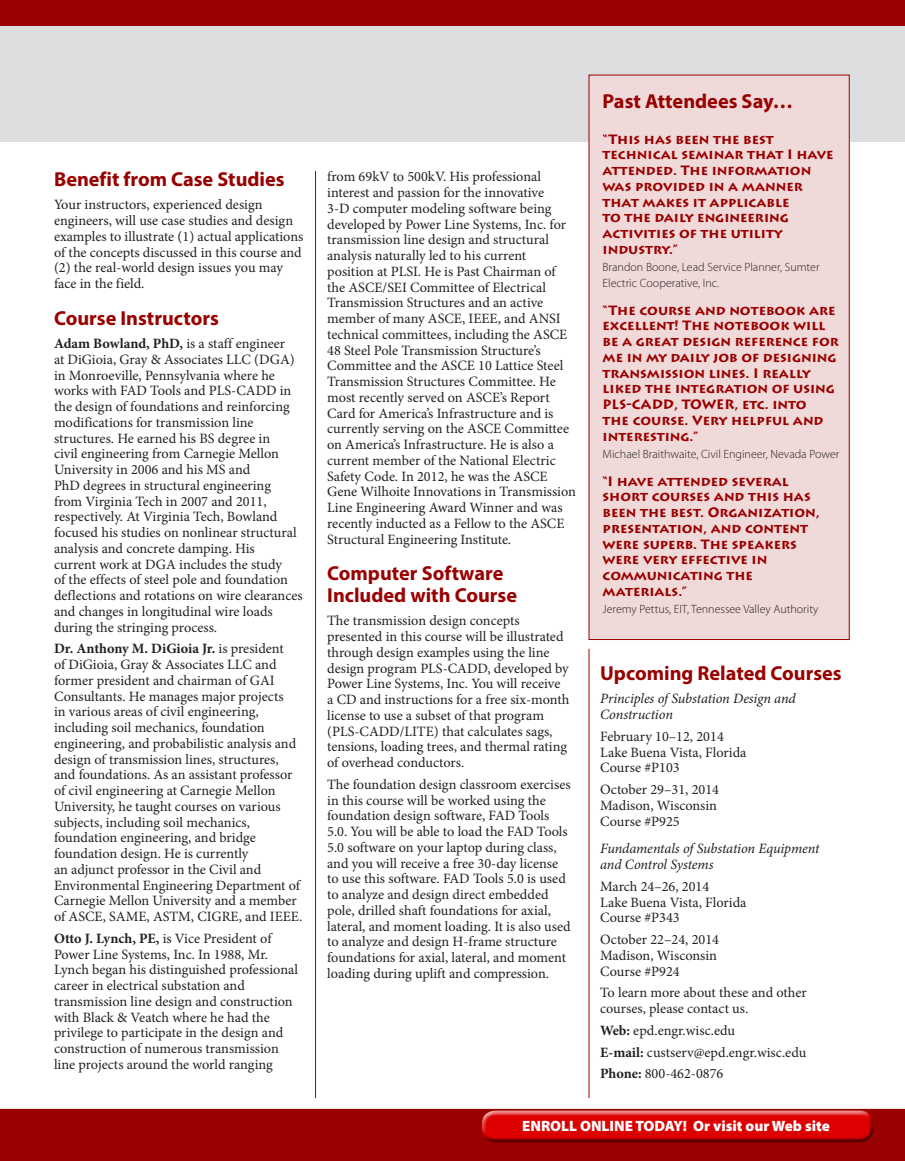
<style>
.page{position:relative;width:905px;height:1161px;background:#fff}
.page>*{position:absolute;margin:0;border:0;box-sizing:border-box;transform-origin:0 0}
._2c_subheads{font:700 20.25px/21.8px "Myriad Pro";color:#900}
.t1{font:900 16.5px "Myriad Pro";color:#fff;scale:.95 1}
.t2{font:900 15px "Myriad Pro";color:#fff}
._3_body{font:14.25px/15.8px "Minion Pro";color:#231f20}
._3_body-2{font:italic 14.25px/15.8px "Minion Pro";letter-spacing:-.01em;color:#231f20}
._8_quote{font:700 13.5px/15.8px "Lithos Pro";color:#900}
._8a_quotee{font:300 12px/15.8px "Myriad Pro";color:#231f20}
.s1{font-weight:700}
</style>
<div class="page">
<div style="left:0;top:26px;width:904px;height:116px;background:#dcdddf"></div>
<div style="left:0;top:0;width:904px;height:26px;background:#900"></div>
<div style="left:0;top:1109px;width:904px;height:52px;background:#900"></div>
<hr style="left:315px;top:171px;width:1px;height:927px;background:#900">
<hr style="left:588px;top:649px;width:1px;height:449px;background:#900">
<div style="left:589px;top:75px;width:260px;height:565px;background:#f0d9d9"></div>
<div style="left:476px;top:1106px;width:399px;height:32px;background:#fff;opacity:.75"></div>
<div style="left:480px;top:1114px;width:398px;height:33px;background:#231f20;opacity:.75"></div>
<p class="_2c_subheads" style="left:54px;top:168px;width:232px">Benefit from Case Studies</p>
<p class="_3_body" style="left:54px;top:197px;width:251px">Your instructors, experienced design engineers, will use case studies and design examples to illustrate (1) actual applications of the concepts discussed in this course and (2) the real-world design issues you may face in the field.</p>
<p class="_2c_subheads" style="left:54px;top:307px;width:166px">Course Instructors</p>
<p class="_3_body" style="left:54px;top:336px;width:250px"><span class="s1">Adam Bowland, PhD,</span> is a staff engineer<br>at DiGioia, Gray &amp; Associates LLC (DGA) in Monroeville, Pennsylvania where he works with FAD Tools and PLS-CADD in the design of foundations and reinforcing modifications for transmission line structures. He earned his BS degree in<br>civil engineering from Carnegie Mellon University in 2006 and his MS and<br>PhD degrees in structural engineering from Virginia Tech in 2007 and 2011, respectively. At Virginia Tech, Bowland focused his studies on nonlinear structural analysis and concrete damping. His<br>current work at DGA includes the study<br>of the effects of steel pole and foundation deflections and rotations on wire clearances and changes in longitudinal wire loads during the stringing process.</p>
<p class="_3_body" style="left:54px;top:641px;width:250px"><span class="s1">Dr. Anthony M. DiGioia Jr.</span> is president<br>of DiGioia, Gray &amp; Associates LLC and former president and chairman of GAI Consultants. He manages major projects<br>in various areas of civil engineering, including soil mechanics, foundation engineering, and probabilistic analysis and design of transmission lines, structures, and foundations. As an assistant professor of civil engineering at Carnegie Mellon University, he taught courses on various subjects, including soil mechanics, foundation engineering, and bridge foundation design. He is currently<br>an adjunct professor in the Civil and Environmental Engineering Department of Carnegie Mellon University and a member of ASCE, SAME, ASTM, CIGRE, and IEEE.</p>
<p class="_3_body" style="left:54px;top:931px;width:245px"><span class="s1">Otto J. Lynch, PE,</span> is Vice President of Power Line Systems, Inc. In 1988, Mr.<br>Lynch began his distinguished professional career in electrical substation and transmission line design and construction with Black &amp; Veatch where he had the privilege to participate in the design and construction of numerous transmission line projects around the world ranging</p>
<p class="_3_body" style="left:327px;top:169px;width:250px">from 69kV to 500kV. His professional interest and passion for the innovative<br>3-D computer modeling software being developed by Power Line Systems, Inc. for transmission line design and structural analysis naturally led to his current position at PLSI. He is Past Chairman of the ASCE/SEI Committee of Electrical Transmission Structures and an active member of many ASCE, IEEE, and ANSI technical committees, including the ASCE 48 Steel Pole Transmission Structure’s Committee and the ASCE 10 Lattice Steel Transmission Structures Committee. He most recently served on ASCE’s Report Card for America’s Infrastructure and is currently serving on the ASCE Committee on America’s Infrastructure. He is also a current member of the National Electric Safety Code. In 2012, he was the ASCE Gene Wilhoite Innovations in Transmission Line Engineering Award Winner and was recently inducted as a Fellow to the ASCE Structural Engineering Institute.</p>
<p class="_2c_subheads" style="left:327px;top:562px;width:191px">Computer Software<br>Included with Course</p>
<p class="_3_body" style="left:327px;top:613px;width:244px">The transmission design concepts presented in this course will be illustrated through design examples using the line design program PLS-CADD, developed by Power Line Systems, Inc. You will receive a CD and instructions for a free six-month license to use a subset of that program (PLS-CADD/LITE) that calculates sags, tensions, loading trees, and thermal rating of overhead conductors.</p>
<p class="_3_body" style="left:327px;top:777px;width:245px">The foundation design classroom exercises in this course will be worked using the foundation design software, FAD Tools 5.0. You will be able to load the FAD Tools 5.0 software on your laptop during class, and you will receive a free 30-day license to use this software. FAD Tools 5.0 is used to analyze and design direct embedded pole, drilled shaft foundations for axial, lateral, and moment loading. It is also used to analyze and design H-frame structure foundations for axial, lateral, and moment loading during uplift and compression.</p>
<p class="_2c_subheads" style="left:602px;top:90px;width:192px">Past Attendees Say…</p>
<p class="_8_quote" style="left:602px;top:131px;width:232px">“This has been the best technical seminar that I have attended. The information was provided in a manner that makes it applicable<br>to the daily engineering activities of the utility industry.”</p>
<p class="_8a_quotee" style="left:602px;top:259px;width:218px">Brandon Boone, Lead Service Planner, Sumter<br>Electric Cooperative, Inc.</p>
<p class="_8_quote" style="left:602px;top:302px;width:238px">“The course and notebook are excellent! The notebook will be a great design reference for me in my daily job of designing transmission lines. I really liked the integration of using<br>PLS-CADD, TOWER, etc. into<br>the course. Very helpful and interesting.”</p>
<p class="_8a_quotee" style="left:602px;top:446px;width:238px">Michael Braithwaite, Civil Engineer, Nevada Power</p>
<p class="_8_quote" style="left:602px;top:473px;width:218px">“I have attended several short courses and this has been the best. Organization, presentation, and content were superb. The speakers were very effective in communicating the materials.”</p>
<p class="_8a_quotee" style="left:602px;top:601px;width:217px">Jeremy Pettus, EIT, Tennessee Valley Authority</p>
<p class="_2c_subheads" style="left:600px;top:662px;width:243px">Upcoming Related Courses</p>
<p class="_3_body-2" style="left:600px;top:691px;width:197px">Principles of Substation Design and<br>Construction</p>
<p class="_3_body" style="left:600px;top:729px;width:148px">February 10–12, 2014<br>Lake Buena Vista, Florida<br>Course #P103</p>
<p class="_3_body" style="left:600px;top:782px;width:120px">October 29–31, 2014<br>Madison, Wisconsin<br>Course #P925</p>
<p class="_3_body-2" style="left:600px;top:841px;width:221px">Fundamentals of Substation Equipment and Control Systems</p>
<p class="_3_body" style="left:600px;top:879px;width:148px">March 24–26, 2014<br>Lake Buena Vista, Florida<br>Course #P343</p>
<p class="_3_body" style="left:600px;top:932px;width:120px">October 22–24, 2014<br>Madison, Wisconsin<br>Course #P924</p>
<p class="_3_body" style="left:600px;top:985px;width:208px">To learn more about these and other courses, please contact us.</p>
<p class="_3_body" style="left:600px;top:1023px;width:136px"><span class="s1">Web:</span> epd.engr.wisc.edu</p>
<p class="_3_body" style="left:600px;top:1044px;width:208px"><span class="s1">E-mail:</span> custserv@epd.engr.wisc.edu</p>
<p class="_3_body" style="left:600px;top:1066px;width:125px"><span class="s1">Phone:</span> 800-462-0876</p>
<p class="t1" style="left:575px;top:1112px;width:294px">Enroll online today! epd.engr.wisc.edu</p>
<p class="t2" style="left:522px;top:1116px;width:309px">ENROLL ONLINE TODAY! Or visit our Web site</p>
</div>
